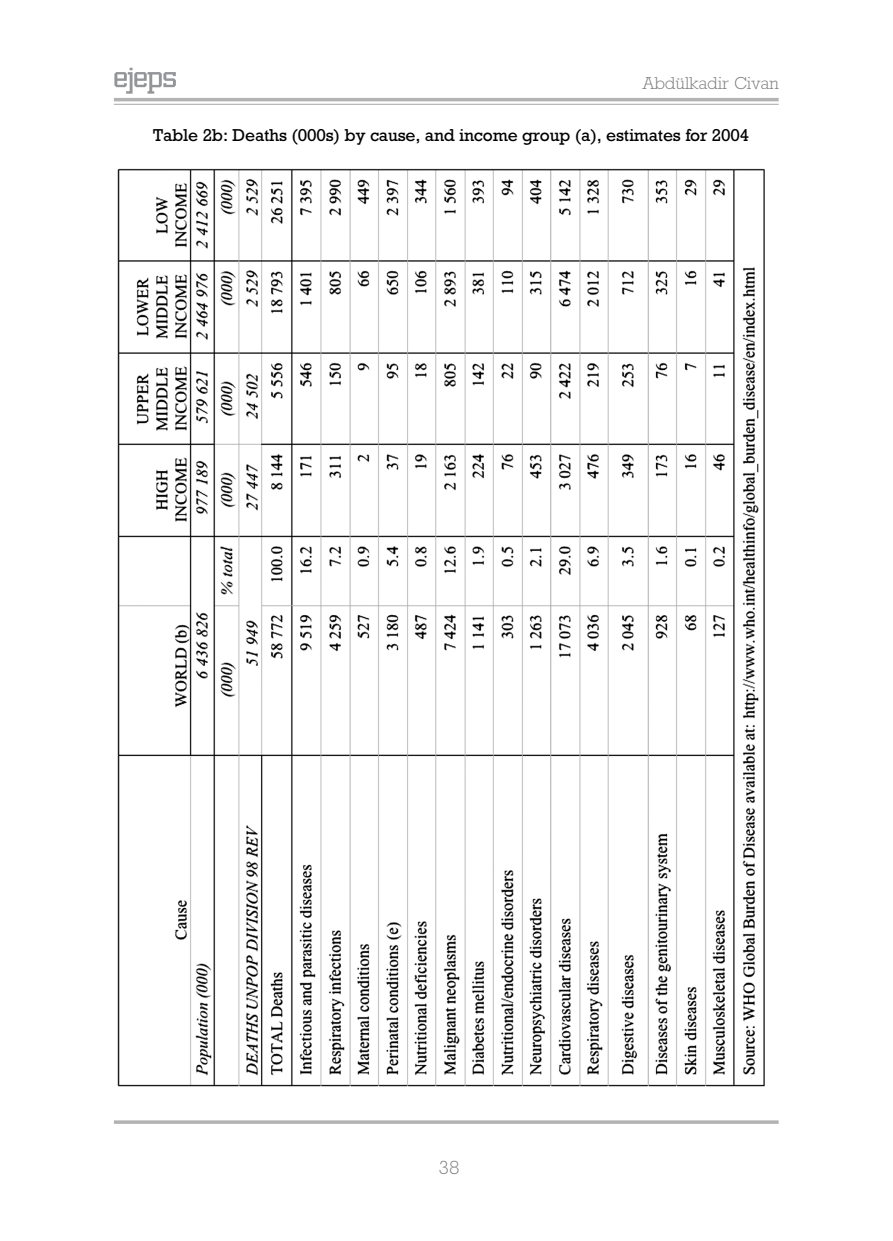
<style>
.page{position:relative;width:893px;height:1241px;background:#fff}
.page>*{position:absolute;margin:0;border:0;box-sizing:border-box;transform-origin:0 0}
.t1{font:300 19.25px "Rockwell";color:#808080}
.t2{font:17.5px "Rockwell";letter-spacing:-.01em;color:#000}
.t3{font:300 17.5px "Rockwell";color:#808080}
</style>
<div class="page">
<img style="left:117px;top:168px;width:648px;height:919px">
<hr style="left:114px;top:98px;width:665px;height:3px;background:#b3b3b3">
<hr style="left:114px;top:104px;width:665px;height:1px;background:#b3b3b3">
<hr style="left:114px;top:1120px;width:665px;height:3px;background:#b3b3b3">
<svg style="left:114px;top:68px;width:62px;height:26px"></svg>
<p class="t3" style="left:643px;top:77px;width:137px">Abdülkadir Civan</p>
<p class="t2" style="left:153px;top:129px;width:597px">Table 2b: Deaths (000s) by cause, and income group (a), estimates for 2004</p>
<p class="t1" style="left:439px;top:1161px;width:22px">38</p>
</div>
